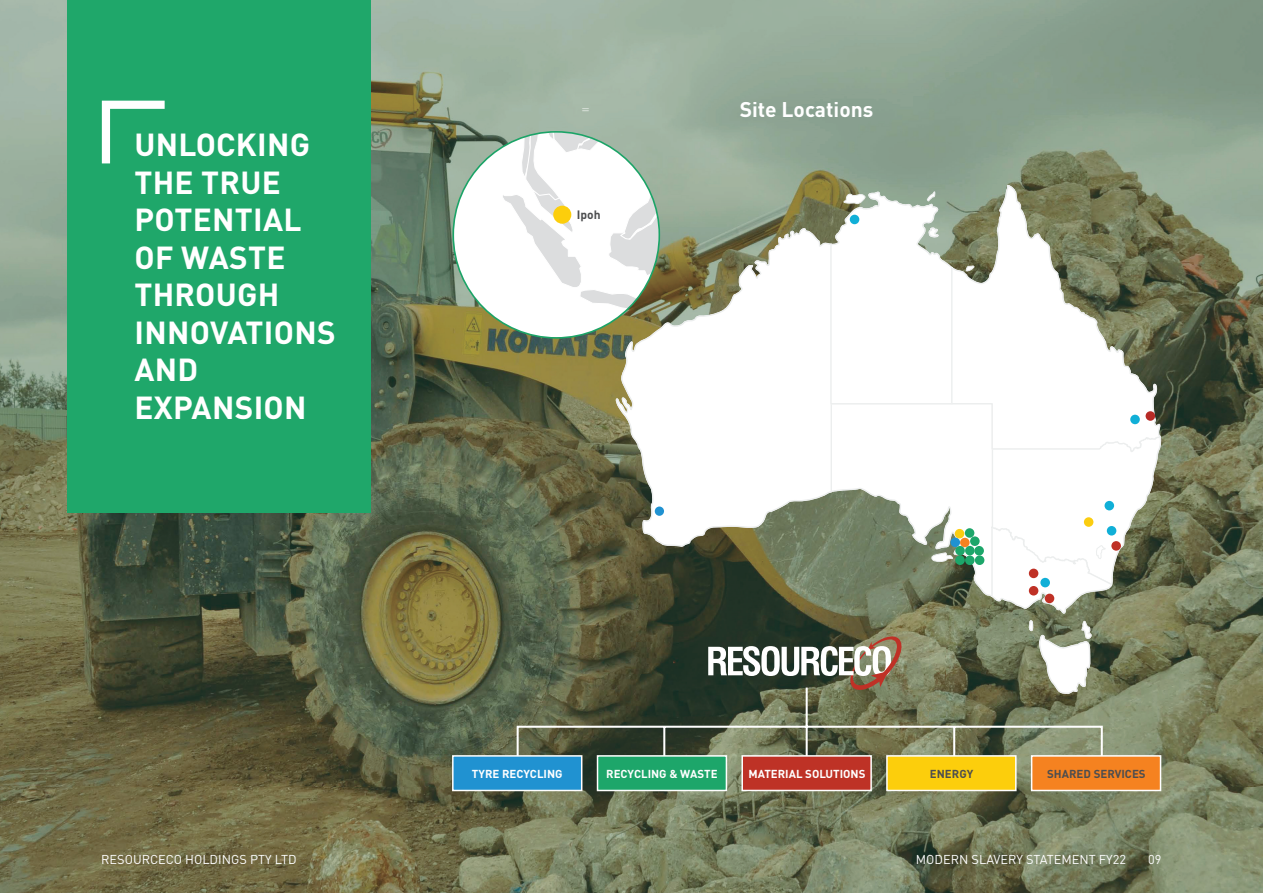
<style>
.page{position:relative;width:1263px;height:893px;background:#fff}
.page>*{position:absolute;margin:0;border:0;box-sizing:border-box;transform-origin:0 0}
.t1{font:700 31.5px/37.5px "DINOT";letter-spacing:.01em;color:#fff}
.t2{font:700 21px "DINOT";color:#fff}
.t3{font:12.75px "DINOT";color:#fff}
.t4{font:700 12px "DINOT";color:#4c4d4f}
.t5{font:700 11.4px "DINOT";color:#fff}
.t6{font:700 11.4px "DINOT";color:#4c4d4f}
</style>
<div class="page">
<img style="left:0;top:0;width:1263px;height:892px">
<svg style="left:453px;top:132px;width:206px;height:206px"></svg>
<div style="left:67px;top:0;width:304px;height:512px;background:#1fa76a"></div>
<svg style="left:102px;top:101px;width:63px;height:62px"></svg>
<svg style="left:615px;top:227px;width:93px;height:321px"></svg>
<svg style="left:950px;top:184px;width:211px;height:7px"></svg>
<div style="left:655px;top:506px;width:9px;height:10px;background:#2092d1;border-radius:50%"></div>
<svg style="left:516px;top:685px;width:588px;height:100px;background:#626a50"></svg>
<div style="left:453px;top:756px;width:129px;height:34px;background:#2092d1"></div>
<div style="left:452px;top:755px;width:130px;height:36px;border:2px solid #fff"></div>
<div style="left:597px;top:756px;width:129px;height:34px;background:#1da66a"></div>
<div style="left:597px;top:755px;width:130px;height:36px;border:2px solid #fff"></div>
<div style="left:742px;top:756px;width:129px;height:34px;background:#be3226"></div>
<div style="left:741px;top:755px;width:131px;height:36px;border:2px solid #fff"></div>
<div style="left:887px;top:756px;width:129px;height:34px;background:#fcce0c"></div>
<div style="left:886px;top:755px;width:130px;height:36px;border:2px solid #fff"></div>
<div style="left:1032px;top:756px;width:128px;height:34px;background:#f58220"></div>
<div style="left:1031px;top:755px;width:130px;height:36px;border:2px solid #fff"></div>
<svg style="left:708px;top:191px;width:454px;height:504px"></svg>
<div style="left:553px;top:206px;width:18px;height:18px;background:#fcce0c;border-radius:50%"></div>
<div style="left:850px;top:215px;width:9px;height:9px;background:#10afd7;border-radius:50%"></div>
<svg style="left:582px;top:108px;width:7px;height:3px"></svg>
<p class="t1" style="left:134px;top:125px;width:203px">UNLOCKING<br>THE TRUE<br>POTENTIAL<br>OF WASTE<br>THROUGH<br>INNOVATIONS<br>AND<br>EXPANSION</p>
<p class="t4" style="left:577px;top:207px;width:25px">Ipoh</p>
<p class="t2" style="left:740px;top:96px;width:135px">Site Locations</p>
<p class="t5" style="left:472px;top:766px;width:92px">TYRE RECYCLING</p>
<p class="t5" style="left:606px;top:766px;width:113px">RECYCLING &amp; WASTE</p>
<p class="t5" style="left:748px;top:766px;width:118px">MATERIAL SOLUTIONS</p>
<p class="t6" style="left:930px;top:766px;width:45px">ENERGY</p>
<p class="t6" style="left:1047px;top:766px;width:100px">SHARED SERVICES</p>
<p class="t3" style="left:101px;top:851px;width:197px">RESOURCECO HOLDINGS PTY LTD</p>
<p class="t3" style="left:916px;top:851px;width:212px">MODERN SLAVERY STATEMENT FY22</p>
<p class="t3" style="left:1148px;top:851px;width:15px">09</p>
</div>
